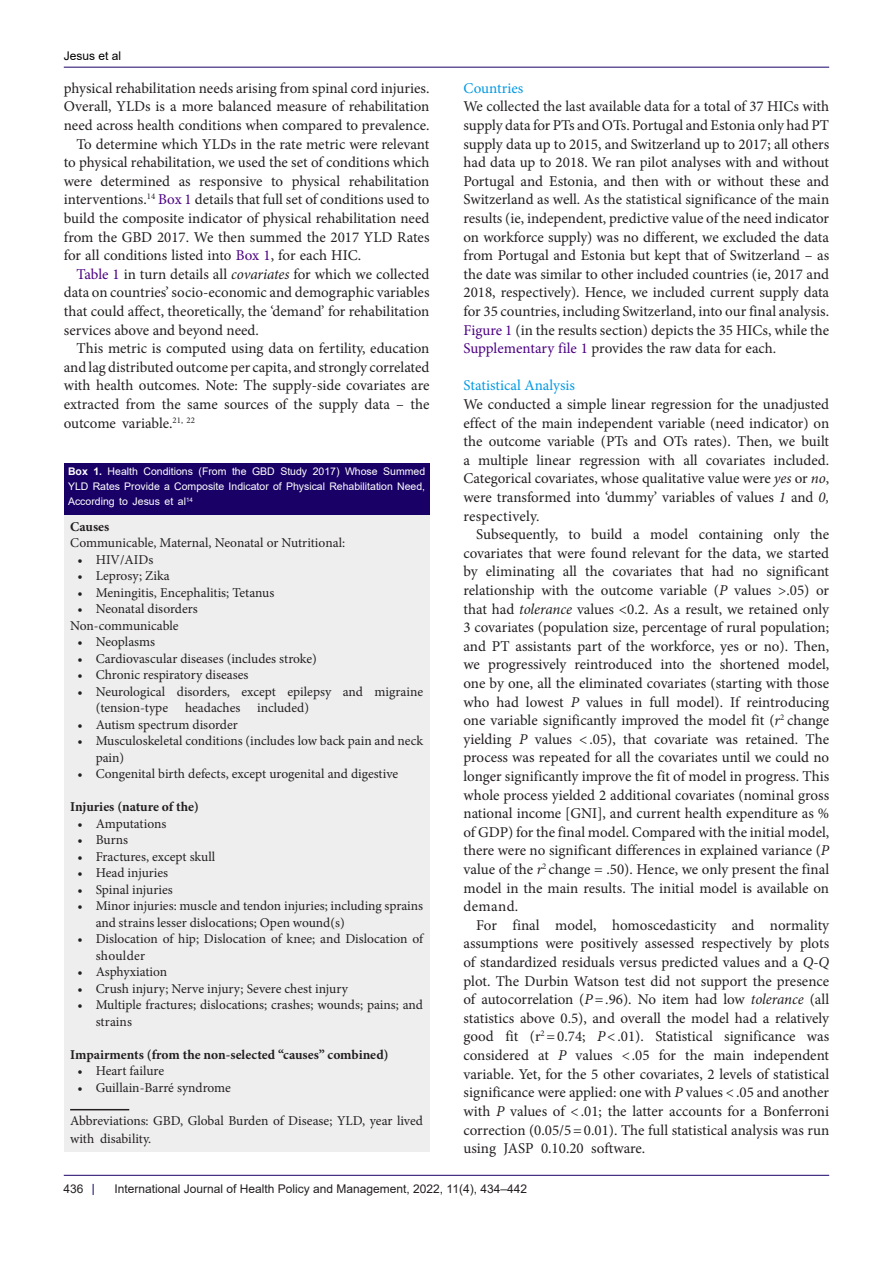
<style>
.page{position:relative;width:893px;height:1263px;background:#fff}
.page>*{position:absolute;margin:0;border:0;box-sizing:border-box;transform-origin:0 0}
.List_Paragraph{font:15px/18.6px "Minion Pro";color:#231f20;text-align:justify}
.t1{font:15px "Minion Pro";color:#0099e5}
.t2{font:13.5px/16.5px "Minion Pro";color:#231f20}
.heading_4{font:700 13.5px "Minion Pro";color:#231f20}
.t3{font:12px "Arial";color:#231f20}
.t4{font:12px "Arial";color:#000001}
.t5{font:10.5px/15px "Arial";color:#fff;text-align:justify}
.s1{color:#4b0082}
.s2{font-style:italic}
.s3{font-weight:700}
</style>
<div class="page">
<hr style="left:64px;top:67px;width:765px;height:1px;background:#190066">
<hr style="left:64px;top:1175px;width:765px;height:1px;background:#190066">
<div style="left:64px;top:514px;width:365px;height:638px;background:#eee"></div>
<div style="left:64px;top:463px;width:365px;height:51px;background:#190066"></div>
<hr style="left:70px;top:1109px;width:59px;height:1px;background:#231f20">
<p class="t4" style="left:64px;top:48px;width:59px">Jesus et al</p>
<p class="List_Paragraph" style="left:64px;top:79px;width:367px">physical rehabilitation needs arising from spinal cord injuries.<br>Overall, YLDs is a more balanced measure of rehabilitation need across health conditions when compared to prevalence.</p>
<p class="List_Paragraph" style="left:64px;top:135px;width:367px;text-indent:13px">To determine which YLDs in the rate metric were relevant to physical rehabilitation, we used the set of conditions which were determined as responsive to physical rehabilitation interventions.<sup>14</sup> <span class="s1">Box 1</span> details that full set of conditions used to build the composite indicator of physical rehabilitation need from the GBD 2017. We then summed the 2017 YLD Rates for all conditions listed into <span class="s1">Box 1</span>, for each HIC.</p>
<p class="List_Paragraph" style="left:64px;top:265px;width:367px;text-indent:13px"><span class="s1">Table 1</span> in turn details all <span class="s2">covariates</span> for which we collected data on countries’ socio-economic and demographic variables that could affect, theoretically, the ‘demand’ for rehabilitation services above and beyond need.</p>
<p class="List_Paragraph" style="left:64px;top:339px;width:367px;text-indent:13px">This metric is computed using data on fertility, education and lag distributed outcome per capita, and strongly correlated with health outcomes. Note: The supply-side covariates are extracted from the same sources of the supply data – the outcome variable.<sup>21,</sup> <sup>22</sup></p>
<p class="t5" style="left:68px;top:464px;width:359px"><span class="s3">Box 1.</span> Health Conditions (From the GBD Study 2017) Whose Summed YLD Rates Provide a Composite Indicator of Physical Rehabilitation Need, According to Jesus et al<sup>14</sup></p>
<p class="heading_4" style="left:70px;top:517px;width:41px">Causes</p>
<p class="t2" style="left:70px;top:535px;width:276px">Communicable, Maternal, Neonatal or Nutritional:</p>
<p class="t2" style="left:78px;top:551px;width:77px">• HIV/AIDs</p>
<p class="t2" style="left:78px;top:568px;width:94px">• Leprosy; Zika</p>
<p class="t2" style="left:78px;top:584px;width:198px">• Meningitis, Encephalitis; Tetanus</p>
<p class="t2" style="left:78px;top:601px;width:121px">• Neonatal disorders</p>
<p class="t2" style="left:70px;top:617px;width:110px">Non-communicable</p>
<p class="t2" style="left:78px;top:634px;width:79px">• Neoplasms</p>
<p class="t2" style="left:78px;top:650px;width:241px">• Cardiovascular diseases (includes stroke)</p>
<p class="t2" style="left:78px;top:667px;width:172px">• Chronic respiratory diseases</p>
<p class="t2" style="left:96px;top:683px;width:329px;text-indent:-18px">• Neurological disorders, except epilepsy and migraine (tension-type headaches included)</p>
<p class="t2" style="left:78px;top:716px;width:162px">• Autism spectrum disorder</p>
<p class="t2" style="left:96px;top:733px;width:329px;text-indent:-18px">• Musculoskeletal conditions (includes low back pain and neck pain)</p>
<p class="t2" style="left:78px;top:766px;width:322px">• Congenital birth defects, except urogenital and digestive</p>
<p class="heading_4" style="left:70px;top:797px;width:130px">Injuries (nature of the)</p>
<p class="t2" style="left:78px;top:815px;width:90px">• Amputations</p>
<p class="t2" style="left:78px;top:832px;width:52px">• Burns</p>
<p class="t2" style="left:78px;top:848px;width:139px">• Fractures, except skull</p>
<p class="t2" style="left:78px;top:865px;width:92px">• Head injuries</p>
<p class="t2" style="left:78px;top:881px;width:97px">• Spinal injuries</p>
<p class="t2" style="left:96px;top:898px;width:329px;text-indent:-18px">• Minor injuries: muscle and tendon injuries; including sprains and strains lesser dislocations; Open wound(s)</p>
<p class="t2" style="left:96px;top:931px;width:329px;text-indent:-18px">• Dislocation of hip; Dislocation of knee; and Dislocation of shoulder</p>
<p class="t2" style="left:78px;top:964px;width:91px">• Asphyxiation</p>
<p class="t2" style="left:78px;top:980px;width:272px">• Crush injury; Nerve injury; Severe chest injury</p>
<p class="t2" style="left:96px;top:997px;width:329px;text-indent:-18px">• Multiple fractures; dislocations; crashes; wounds; pains; and strains</p>
<p class="heading_4" style="left:70px;top:1045px;width:320px">Impairments (from the non-selected “causes” combined)</p>
<p class="t2" style="left:78px;top:1063px;width:88px">• Heart failure</p>
<p class="t2" style="left:78px;top:1079px;width:155px">• Guillain-Barré syndrome</p>
<p class="t2" style="left:70px;top:1112px;width:354px;line-height:17.1px">Abbreviations: GBD, Global Burden of Disease; YLD, year lived with disability.</p>
<p class="t1" style="left:463px;top:78px;width:61px">Countries</p>
<p class="List_Paragraph" style="left:463px;top:97px;width:367px">We collected the last available data for a total of 37 HICs with supply data for PTs and OTs. Portugal and Estonia only had PT supply data up to 2015, and Switzerland up to 2017; all others had data up to 2018. We ran pilot analyses with and without Portugal and Estonia, and then with or without these and Switzerland as well. As the statistical significance of the main results (ie, independent, predictive value of the need indicator on workforce supply) was no different, we excluded the data from Portugal and Estonia but kept that of Switzerland – as the date was similar to other included countries (ie, 2017 and 2018, respectively). Hence, we included current supply data for 35 countries, including Switzerland, into our final analysis.<br><span class="s1">Figure 1</span> (in the results section) depicts the 35 HICs, while the <span class="s1">Supplementary file 1</span> provides the raw data for each.</p>
<p class="t1" style="left:463px;top:376px;width:113px">Statistical Analysis</p>
<p class="List_Paragraph" style="left:463px;top:395px;width:367px">We conducted a simple linear regression for the unadjusted effect of the main independent variable (need indicator) on the outcome variable (PTs and OTs rates). Then, we built a multiple linear regression with all covariates included.<br>Categorical covariates, whose qualitative value were <span class="s2">yes</span> or <span class="s2">no</span>, were transformed into ‘dummy’ variables of values <span class="s2">1</span> and <span class="s2">0, </span>respectively.</p>
<p class="List_Paragraph" style="left:463px;top:525px;width:367px;text-indent:13px">Subsequently, to build a model containing only the covariates that were found relevant for the data, we started by eliminating all the covariates that had no significant relationship with the outcome variable (<span class="s2">P</span> values &gt;.05) or that had <span class="s2">tolerance</span> values &lt;0.2. As a result, we retained only 3 covariates (population size, percentage of rural population; and PT assistants part of the workforce, yes or no). Then, we progressively reintroduced into the shortened model, one by one, all the eliminated covariates (starting with those who had lowest <span class="s2">P</span> values in full model). If reintroducing one variable significantly improved the model fit (<span class="s2">r</span><sup>2</sup> change yielding <span class="s2">P</span> values &lt;.05), that covariate was retained. The process was repeated for all the covariates until we could no longer significantly improve the fit of model in progress. This whole process yielded 2 additional covariates (nominal gross national income [GNI], and current health expenditure as % of GDP) for the final model. Compared with the initial model, there were no significant differences in explained variance (<span class="s2">P </span>value of the <span class="s2">r</span><sup>2</sup> change = .50). Hence, we only present the final model in the main results. The initial model is available on demand.</p>
<p class="List_Paragraph" style="left:463px;top:916px;width:367px;text-indent:13px">For final model, homoscedasticity and normality assumptions were positively assessed respectively by plots of standardized residuals versus predicted values and a <span class="s2">Q-Q </span>plot. The Durbin Watson test did not support the presence of autocorrelation (<span class="s2">P</span>=.96). No item had low <span class="s2">tolerance</span> (all statistics above 0.5), and overall the model had a relatively good fit (r<sup>2</sup> =0.74; <span class="s2">P</span>&lt;.01). Statistical significance was considered at <span class="s2">P</span> values &lt;.05 for the main independent variable. Yet, for the 5 other covariates, 2 levels of statistical significance were applied: one with <span class="s2">P</span> values &lt;.05 and another with <span class="s2">P</span> values of &lt;.01; the latter accounts for a Bonferroni correction (0.05/5=0.01). The full statistical analysis was run using JASP 0.10.20 software.</p>
<p class="t3" style="left:64px;top:1180px;width:22px">436</p>
<p class="t3" style="left:114px;top:1180px;width:414px">International Journal of Health Policy and Management, 2022, 11(4), 434–442</p>
</div>
